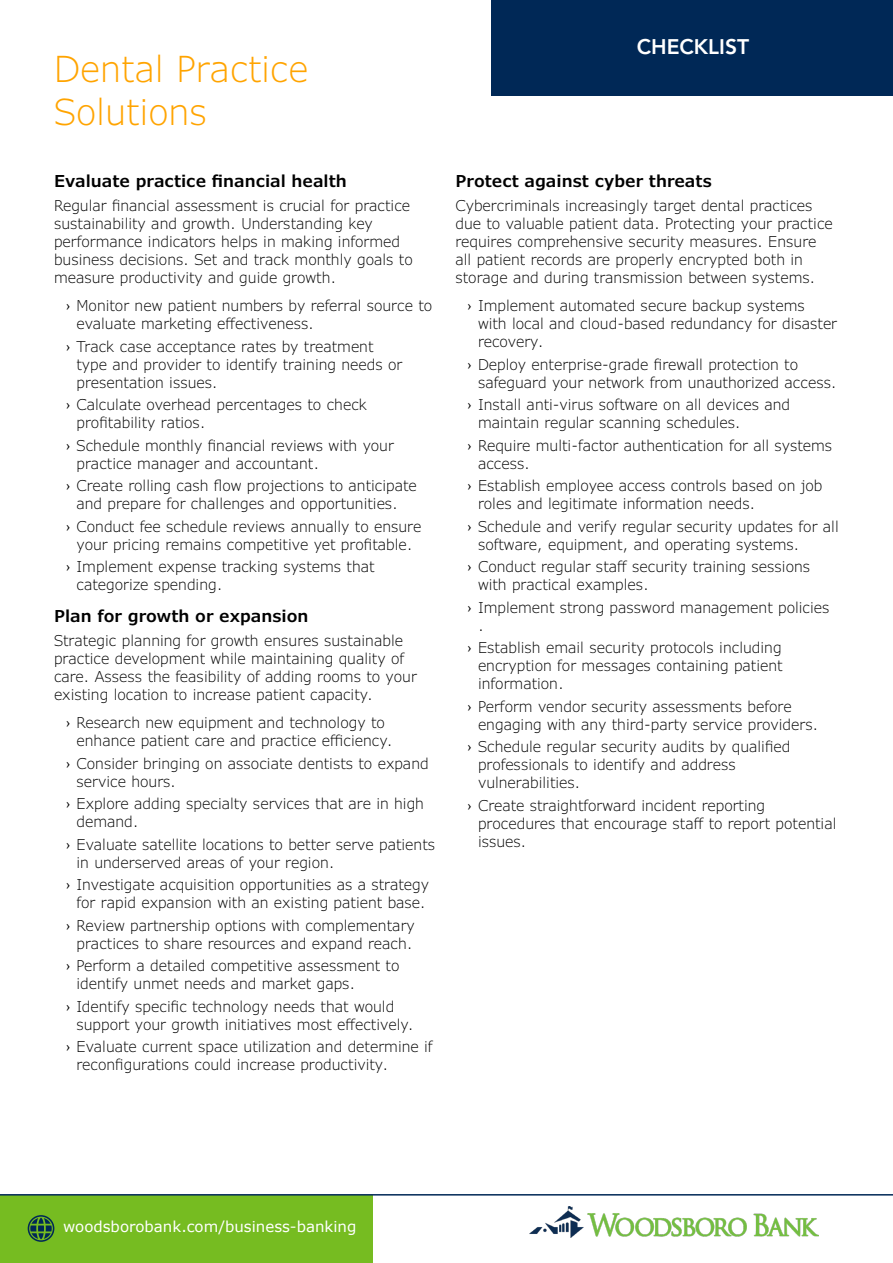
<style>
.page{position:relative;width:893px;height:1263px;background:#fff}
.page>*{position:absolute;margin:0;border:0;box-sizing:border-box;transform-origin:0 0}
.Main_heading{font:300 36px/43.2px "Verdana Pro";color:#ffa400}
.t1{font:800 21px "Avenir LT Pro";color:#fff}
.Sub_Sub_head{font:600 16.5px "Verdana Pro";color:#000}
.Main_content{font:300 15px/18px "Verdana Pro";color:#000}
.t2{font:15px "Verdana";color:#fff}
.s1{font-family:"Serrano Pro";font-weight:400}
</style>
<div class="page">
<div style="left:491px;top:1px;width:402px;height:95px;background:#002856"></div>
<img style="left:530px;top:1206px;width:288px;height:31px">
<div style="left:0;top:1195px;width:372px;height:68px;background:#76bc21"></div>
<svg style="left:28px;top:1215px;width:26px;height:27px"></svg>
<hr style="left:0;top:1194px;width:893px;height:1px;background:#002856">
<p class="Main_heading" style="left:54px;top:47px;width:256px">Dental Practice<br>Solutions</p>
<p class="Sub_Sub_head" style="left:54px;top:170px;width:294px">Evaluate practice financial health</p>
<p class="Main_content" style="left:54px;top:196px;width:360px">Regular financial assessment is crucial for practice sustainability and growth. Understanding key performance indicators helps in making informed business decisions. Set and track monthly goals to measure productivity and guide growth.</p>
<p class="Main_content" style="left:76px;top:297px;width:357px;text-indent:-10px"><span class="s1">›</span> Monitor new patient numbers by referral source to evaluate marketing effectiveness.</p>
<p class="Main_content" style="left:76px;top:337px;width:327px;text-indent:-10px"><span class="s1">›</span> Track case acceptance rates by treatment type and provider to identify training needs or presentation issues.</p>
<p class="Main_content" style="left:76px;top:396px;width:292px;text-indent:-10px"><span class="s1">›</span> Calculate overhead percentages to check profitability ratios.</p>
<p class="Main_content" style="left:76px;top:436px;width:319px;text-indent:-10px"><span class="s1">›</span> Schedule monthly financial reviews with your practice manager and accountant.</p>
<p class="Main_content" style="left:66px;top:477px;width:352px;text-align:center"><span class="s1">›</span> Create rolling cash flow projections to anticipate and prepare for challenges and opportunities.</p>
<p class="Main_content" style="left:66px;top:517px;width:357px;text-align:center"><span class="s1">›</span> Conduct fee schedule reviews annually to ensure your pricing remains competitive yet profitable.</p>
<p class="Main_content" style="left:76px;top:558px;width:300px;text-indent:-10px"><span class="s1">›</span> Implement expense tracking systems that categorize spending.</p>
<p class="Sub_Sub_head" style="left:54px;top:605px;width:256px">Plan for growth or expansion</p>
<p class="Main_content" style="left:54px;top:632px;width:364px">Strategic planning for growth ensures sustainable practice development while maintaining quality of care. Assess the feasibility of adding rooms to your existing location to increase patient capacity.</p>
<p class="Main_content" style="left:76px;top:714px;width:318px;text-indent:-10px"><span class="s1">›</span> Research new equipment and technology to enhance patient care and practice efficiency.</p>
<p class="Main_content" style="left:76px;top:755px;width:354px;text-indent:-10px"><span class="s1">›</span> Consider bringing on associate dentists to expand service hours.</p>
<p class="Main_content" style="left:76px;top:795px;width:349px;text-indent:-10px"><span class="s1">›</span> Explore adding specialty services that are in high demand.</p>
<p class="Main_content" style="left:76px;top:836px;width:360px;text-indent:-10px"><span class="s1">›</span> Evaluate satellite locations to better serve patients in underserved areas of your region.</p>
<p class="Main_content" style="left:66px;top:876px;width:365px;text-align:center"><span class="s1">›</span> Investigate acquisition opportunities as a strategy for rapid expansion with an existing patient base.</p>
<p class="Main_content" style="left:66px;top:917px;width:350px;text-align:center"><span class="s1">›</span> Review partnership options with complementary practices to share resources and expand reach.</p>
<p class="Main_content" style="left:76px;top:957px;width:324px;text-indent:-10px"><span class="s1">›</span> Perform a detailed competitive assessment to identify unmet needs and market gaps.</p>
<p class="Main_content" style="left:76px;top:998px;width:339px;text-indent:-10px"><span class="s1">›</span> Identify specific technology needs that would support your growth initiatives most effectively.</p>
<p class="Main_content" style="left:76px;top:1038px;width:358px;text-indent:-10px"><span class="s1">›</span> Evaluate current space utilization and determine if reconfigurations could increase productivity.</p>
<h2 class="t1" style="left:637px;top:35px;width:114px">CHECKLIST</h2>
<p class="Sub_Sub_head" style="left:455px;top:170px;width:258px">Protect against cyber threats</p>
<p class="Main_content" style="left:455px;top:196px;width:379px">Cybercriminals increasingly target dental practices due to valuable patient data. Protecting your practice requires comprehensive security measures. Ensure all patient records are properly encrypted both in storage and during transmission between systems.</p>
<p class="Main_content" style="left:478px;top:297px;width:361px;text-indent:-10px"><span class="s1">›</span> Implement automated secure backup systems with local and cloud-based redundancy for disaster recovery.</p>
<p class="Main_content" style="left:478px;top:355px;width:360px;text-indent:-10px"><span class="s1">›</span> Deploy enterprise-grade firewall protection to safeguard your network from unauthorized access.</p>
<p class="Main_content" style="left:478px;top:396px;width:314px;text-indent:-10px"><span class="s1">›</span> Install anti-virus software on all devices and maintain regular scanning schedules.</p>
<p class="Main_content" style="left:478px;top:436px;width:356px;text-indent:-10px"><span class="s1">›</span> Require multi-factor authentication for all systems access.</p>
<p class="Main_content" style="left:478px;top:477px;width:346px;text-indent:-10px"><span class="s1">›</span> Establish employee access controls based on job roles and legitimate information needs.</p>
<p class="Main_content" style="left:478px;top:517px;width:362px;text-indent:-10px"><span class="s1">›</span> Schedule and verify regular security updates for all software, equipment, and operating systems.</p>
<p class="Main_content" style="left:478px;top:558px;width:334px;text-indent:-10px"><span class="s1">›</span> Conduct regular staff security training sessions with practical examples.</p>
<p class="Main_content" style="left:478px;top:598px;width:353px;text-indent:-10px"><span class="s1">›</span> Implement strong password management policies .</p>
<p class="Main_content" style="left:478px;top:639px;width:306px;text-align:justify;text-indent:-10px"><span class="s1">›</span> Establish email security protocols including encryption for messages containing patient information.</p>
<p class="Main_content" style="left:478px;top:697px;width:342px;text-indent:-10px"><span class="s1">›</span> Perform vendor security assessments before engaging with any third-party service providers.</p>
<p class="Main_content" style="left:478px;top:738px;width:314px;text-indent:-10px"><span class="s1">›</span> Schedule regular security audits by qualified professionals to identify and address vulnerabilities.</p>
<p class="Main_content" style="left:478px;top:796px;width:360px;text-indent:-10px"><span class="s1">›</span> Create straightforward incident reporting procedures that encourage staff to report potential issues.</p>
<p class="t2" style="left:63px;top:1216px;width:295px">woodsborobank.com/business-banking</p>
</div>
